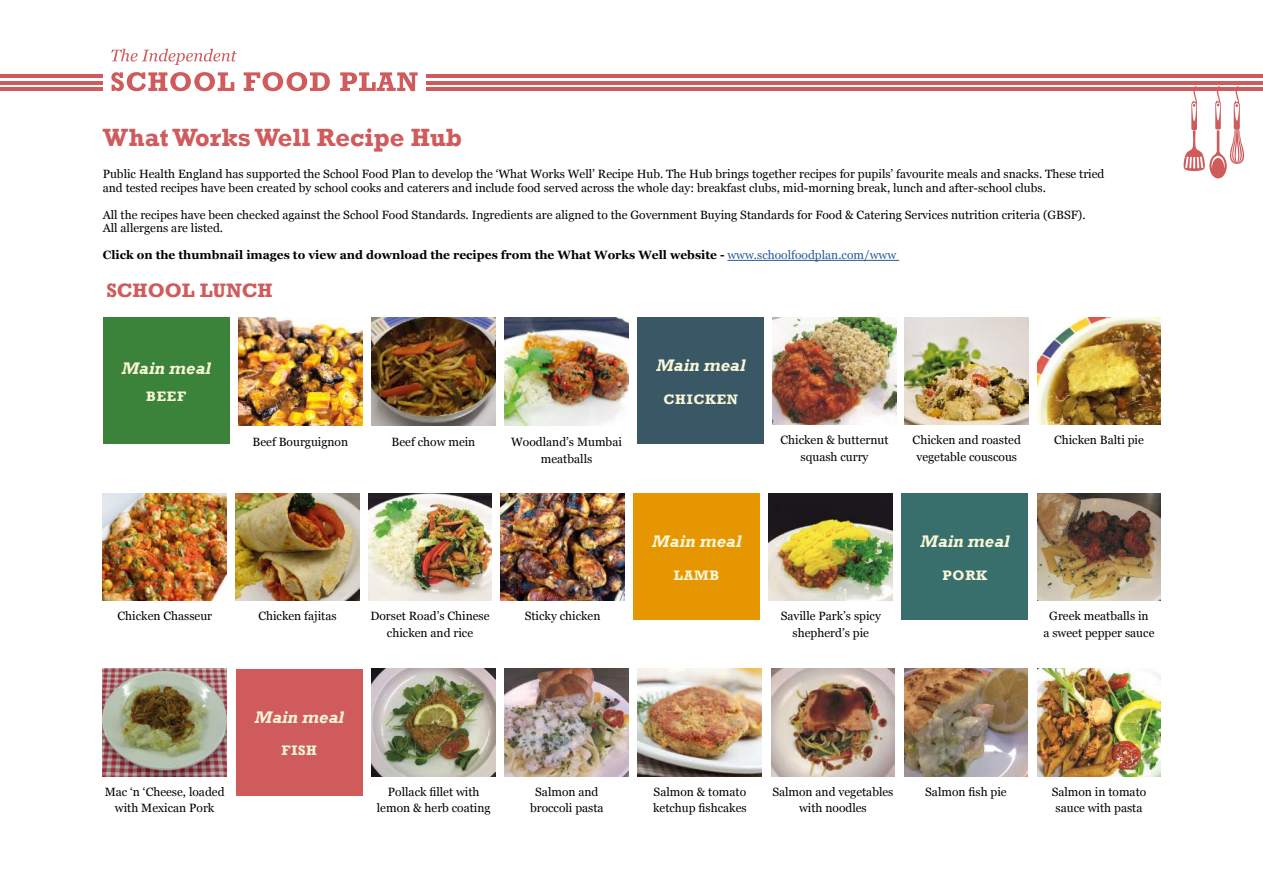
<style>
.page{position:relative;width:1263px;height:893px;background:#fff}
.page>*{position:absolute;margin:0;border:0;box-sizing:border-box;transform-origin:0 0}
.t1{font:700 25.65px "Rockwell";color:#d05b5c}
.t2{font:700 19.95px "Rockwell";color:#d05b5c}
.t3{font:italic 700 17.25px "Rockwell";color:#f9f6d8}
.t4{font:700 14.1px "Rockwell";letter-spacing:.05em;color:#f9f6d8}
.t5{font:12px/16.5px "Georgia";color:#000;text-align:center}
.t6{font:700 12px "Georgia";color:#000}
.s1{font-weight:400;color:#275b9b}
</style>
<div class="page">
<hr style="left:727px;top:260px;width:172px;height:1px;background:#275b9b">
<img style="left:371px;top:317px;width:125px;height:108px">
<img style="left:905px;top:317px;width:124px;height:108px">
<img style="left:368px;top:493px;width:124px;height:107px">
<img style="left:773px;top:317px;width:123px;height:108px">
<img style="left:769px;top:493px;width:124px;height:107px">
<img style="left:236px;top:493px;width:123px;height:107px">
<img style="left:103px;top:493px;width:124px;height:107px">
<img style="left:504px;top:317px;width:125px;height:108px">
<img style="left:1037px;top:317px;width:124px;height:108px">
<img style="left:501px;top:493px;width:123px;height:107px">
<img style="left:238px;top:317px;width:125px;height:108px">
<svg style="left:111px;top:72px;width:307px;height:19px"></svg>
<svg style="left:111px;top:49px;width:126px;height:16px"></svg>
<hr style="left:0;top:74px;width:103px;height:4px;background:#d05b5c">
<hr style="left:0;top:81px;width:103px;height:4px;background:#d05b5c">
<hr style="left:0;top:87px;width:103px;height:4px;background:#d05b5c">
<hr style="left:426px;top:74px;width:837px;height:4px;background:#d05b5c">
<hr style="left:426px;top:81px;width:837px;height:4px;background:#d05b5c">
<hr style="left:426px;top:87px;width:837px;height:4px;background:#d05b5c">
<svg style="left:1183px;top:86px;width:62px;height:92px"></svg>
<img style="left:103px;top:669px;width:124px;height:107px">
<img style="left:1037px;top:493px;width:124px;height:107px">
<img style="left:372px;top:669px;width:124px;height:107px">
<div style="left:103px;top:317px;width:127px;height:127px;background:#3b823a"></div>
<div style="left:637px;top:317px;width:127px;height:127px;background:#3a5765"></div>
<div style="left:633px;top:493px;width:127px;height:127px;background:#e69601"></div>
<div style="left:236px;top:669px;width:127px;height:127px;background:#d05b5c"></div>
<div style="left:901px;top:493px;width:127px;height:127px;background:#386e6b"></div>
<img style="left:505px;top:669px;width:124px;height:107px">
<img style="left:1037px;top:669px;width:124px;height:107px">
<img style="left:904px;top:669px;width:124px;height:107px">
<img style="left:771px;top:669px;width:124px;height:107px">
<img style="left:638px;top:669px;width:124px;height:107px">
<h1 class="t1" style="left:103px;top:122px;width:361px">What Works Well Recipe Hub</h1>
<p class="t5" style="left:103px;top:167px;width:1003px;line-height:13.5px;text-align:left">Public Health England has supported the School Food Plan to develop the ‘What Works Well’ Recipe Hub. The Hub brings together recipes for pupils’ favourite meals and snacks. These tried and tested recipes have been created by school cooks and caterers and include food served across the whole day: breakfast clubs, mid-morning break, lunch and after-school clubs.</p>
<p class="t5" style="left:103px;top:207px;width:984px;line-height:13.5px;text-align:left">All the recipes have been checked against the School Food Standards. Ingredients are aligned to the Government Buying Standards for Food &amp; Catering Services nutrition criteria (GBSF).<br>All allergens are listed.</p>
<p class="t6" style="left:103px;top:246px;width:795px">Click on the thumbnail images to view and download the recipes from the What Works Well website - <span class="s1">www.schoolfoodplan.com/www</span></p>
<h2 class="t2" style="left:106px;top:278px;width:168px">SCHOOL LUNCH</h2>
<h3 class="t3" style="left:121px;top:358px;width:91px">Main meal</h3>
<p class="t4" style="left:146px;top:388px;width:41px">BEEF</p>
<p class="t5" style="left:253px;top:433px;width:97px">Beef Bourguignon</p>
<h3 class="t3" style="left:656px;top:355px;width:91px">Main meal</h3>
<p class="t4" style="left:664px;top:391px;width:76px">CHICKEN</p>
<p class="t5" style="left:392px;top:433px;width:85px">Beef chow mein</p>
<p class="t5" style="left:913px;top:431px;width:110px">Chicken and roasted vegetable couscous</p>
<p class="t5" style="left:511px;top:433px;width:112px">Woodland’s Mumbai meatballs</p>
<p class="t5" style="left:1054px;top:431px;width:91px">Chicken Balti pie</p>
<p class="t5" style="left:780px;top:431px;width:110px">Chicken &amp; butternut squash curry</p>
<p class="t5" style="left:118px;top:607px;width:96px">Chicken Chasseur</p>
<p class="t5" style="left:258px;top:607px;width:80px">Chicken fajitas</p>
<p class="t5" style="left:370px;top:607px;width:121px">Dorset Road’s Chinese chicken and rice</p>
<p class="t5" style="left:525px;top:607px;width:77px">Sticky chicken</p>
<h3 class="t3" style="left:652px;top:531px;width:91px">Main meal</h3>
<p class="t4" style="left:674px;top:566px;width:47px">LAMB</p>
<p class="t5" style="left:781px;top:607px;width:102px">Saville Park’s spicy shepherd’s pie</p>
<h3 class="t3" style="left:920px;top:531px;width:91px">Main meal</h3>
<p class="t4" style="left:942px;top:566px;width:46px">PORK</p>
<p class="t5" style="left:1043px;top:607px;width:112px">Greek meatballs in<br>a sweet pepper sauce</p>
<p class="t5" style="left:105px;top:783px;width:121px">Mac ‘n ‘Cheese, loaded with Mexican Pork</p>
<h3 class="t3" style="left:254px;top:707px;width:91px">Main meal</h3>
<p class="t4" style="left:282px;top:742px;width:37px">FISH</p>
<p class="t5" style="left:377px;top:783px;width:115px">Pollack fillet with lemon &amp; herb coating</p>
<p class="t5" style="left:772px;top:783px;width:123px">Salmon and vegetables</p>
<p class="t5" style="left:925px;top:783px;width:83px">Salmon fish pie</p>
<p class="t5" style="left:799px;top:800px;width:69px">with noodles</p>
<p class="t5" style="left:530px;top:783px;width:75px">Salmon and broccoli pasta</p>
<p class="t5" style="left:1052px;top:783px;width:96px">Salmon in tomato sauce with pasta</p>
<p class="t5" style="left:653px;top:783px;width:95px;text-align:left">Salmon &amp; tomato ketchup fishcakes</p>
</div>
